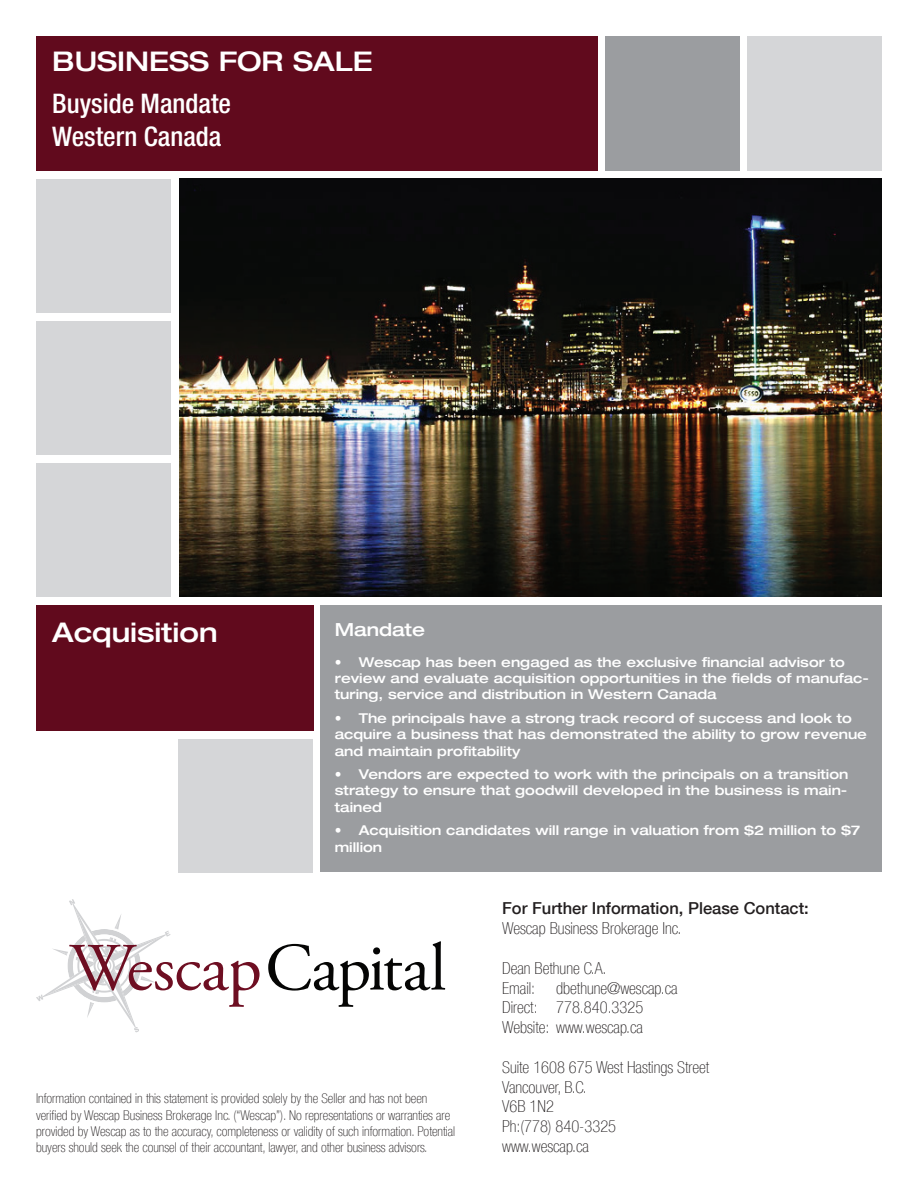
<style>
.page{position:relative;width:918px;height:1188px;background:#fff}
.page>*{position:absolute;margin:0;border:0;box-sizing:border-box;transform-origin:0 0}
.t1{font:67.5px "Adobe Garamond Pro";letter-spacing:-.01em;color:#050504}
.t2{font:500 condensed 27px/32.4px "Helvetica Neue LT Com";color:#fff}
.t3{font:500 expanded 27px "Helvetica Neue LT Com";color:#fff}
.t4{font:500 expanded 18px "Helvetica Neue LT Com";color:#fff}
.t5{font:100 condensed 16.5px/19.8px "Helvetica Neue LT Com";color:#231f20}
.t6{font:500 16.5px "Helvetica Neue LT Com";color:#231f20}
.t7{font:500 expanded 13.5px/16.2px "Helvetica Neue LT Com";color:#fff}
.t8{font:100 condensed 13.5px/16.2px "Helvetica Neue LT Com";color:#231f20}
.s1{color:#6e0e22}
</style>
<div class="page">
<div style="left:36px;top:36px;width:561px;height:135px;background:#610a1d"></div>
<img style="left:179px;top:179px;width:703px;height:417px">
<div style="left:36px;top:605px;width:277px;height:126px;background:#610a1d"></div>
<div style="left:321px;top:605px;width:561px;height:267px;background:#9b9da0"></div>
<div style="left:36px;top:321px;width:135px;height:133px;background:#d5d6d8"></div>
<div style="left:36px;top:179px;width:135px;height:133px;background:#d5d6d8"></div>
<div style="left:36px;top:463px;width:135px;height:133px;background:#d5d6d8"></div>
<div style="left:747px;top:36px;width:135px;height:135px;background:#d5d6d8"></div>
<div style="left:605px;top:36px;width:135px;height:135px;background:#9b9da0"></div>
<div style="left:178px;top:739px;width:135px;height:134px;background:#d5d6d8"></div>
<svg style="left:36px;top:899px;width:135px;height:133px"></svg>
<h2 class="t3" style="left:52px;top:44px;width:322px">BUSINESS FOR SALE</h2>
<h2 class="t2" style="left:52px;top:87px;width:180px">Buyside Mandate<br>Western Canada</h2>
<h2 class="t3" style="left:52px;top:615px;width:167px">Acquisition</h2>
<h3 class="t4" style="left:335px;top:618px;width:92px">Mandate</h3>
<p class="t7" style="left:335px;top:654px;width:536px">• Wescap has been engaged as the exclusive financial advisor to review and evaluate acquisition opportunities in the fields of manufac&shy;turing, service and distribution in Western Canada</p>
<p class="t7" style="left:335px;top:710px;width:534px">• The principals have a strong track record of success and look to acquire a business that has demonstrated the ability to grow revenue and maintain profitability</p>
<p class="t7" style="left:335px;top:766px;width:515px;text-align:justify">• Vendors are expected to work with the principals on a transition strategy to ensure that goodwill developed in the business is main&shy;tained</p>
<p class="t7" style="left:335px;top:822px;width:527px">• Acquisition candidates will range in valuation from $2 million to $7 million</p>
<h1 class="t1" style="left:70px;top:928px;width:378px"><span class="s1">Wescap</span>Capital</h1>
<p class="t8" style="left:36px;top:1091px;width:421px">Information contained in this statement is provided solely by the Seller and has not been verified by Wescap Business Brokerage Inc. (“Wescap”). No representations or warranties are provided by Wescap as to the accuracy, completeness or validity of such information. Potential buyers should seek the counsel of their accountant, lawyer, and other business advisors.</p>
<p class="t6" style="left:502px;top:899px;width:308px">For Further Information, Please Contact:</p>
<p class="t5" style="left:502px;top:919px;width:181px">Wescap Business Brokerage Inc.</p>
<p class="t5" style="left:502px;top:958px;width:106px">Dean Bethune C.A.<br>Email:</p>
<p class="t5" style="left:502px;top:978px;width:177px;text-indent:54px">dbethune@wescap.ca<br>Direct: 778.840.3325<br>Website: www.wescap.ca</p>
<p class="t5" style="left:502px;top:1057px;width:209px">Suite 1608 675 West Hastings Street<br>Vancouver, B.C.<br>V6B 1N2<br>Ph:(778) 840-3325<br>www.wescap.ca</p>
</div>
